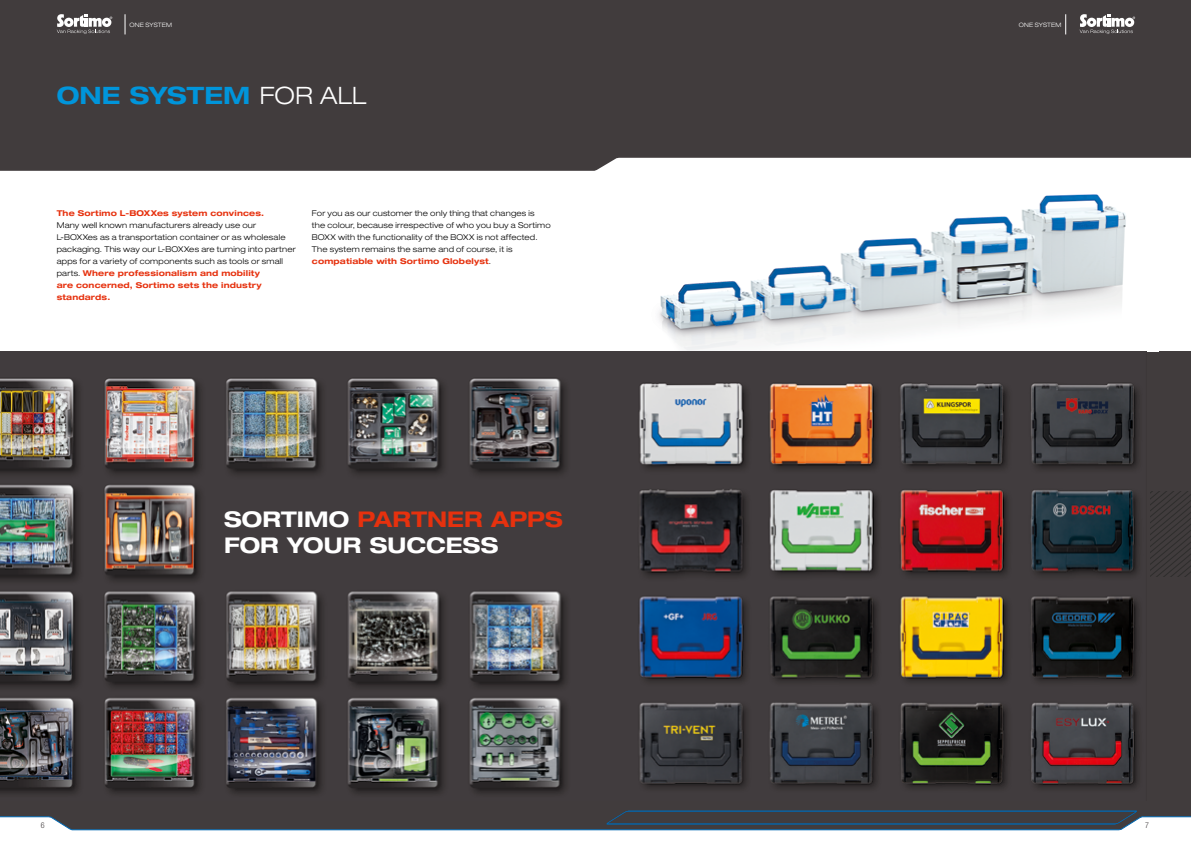
<style>
.page{position:relative;width:1191px;height:842px;background:#fff}
.page>*{position:absolute;margin:0;border:0;box-sizing:border-box;transform-origin:0 0}
.t1{font:700 expanded 24px "Helvetica Neue LT";letter-spacing:.005em;color:#0095db}
.t2{font:700 expanded 21.7px/26px "Helvetica Neue LT";letter-spacing:.005em;color:#fff}
.t3{font:300 expanded 8px/12px "Helvetica Neue LT";letter-spacing:.02em;color:#000}
.t4{font:700 expanded 8px "Helvetica Neue LT";letter-spacing:.02em;color:#e6310e}
.t5{font:300 condensed 8px "Helvetica Neue LT";color:#413c3d}
.t6{font:300 expanded 6px "Helvetica Neue LT";letter-spacing:.02em;color:#fff}
.s1{font-weight:300;color:#fff}
.s2{font-weight:700;color:#e6310e}
.s3{color:#e6310e}
</style>
<div class="page">
<div style="left:0;top:351px;width:1191px;height:491px;background:#413c3d"></div>
<div style="left:0;top:0;width:1191px;height:171px;background:#413c3d"></div>
<img style="left:659px;top:194px;width:467px;height:157px">
<img style="left:0;top:378px;width:1138px;height:415px">
<svg style="left:1150px;top:492px;width:41px;height:84px"></svg>
<svg style="left:1079px;top:14px;width:56px;height:20px"></svg>
<svg style="left:1065px;top:14px;width:1px;height:20px"></svg>
<svg style="left:57px;top:14px;width:55px;height:20px"></svg>
<svg style="left:125px;top:14px;width:1px;height:20px"></svg>
<svg style="left:0;top:810px;width:1191px;height:32px"></svg>
<p class="t6" style="left:129px;top:21px;width:44px">ONE SYSTEM</p>
<p class="t6" style="left:1018px;top:21px;width:44px">ONE SYSTEM</p>
<h1 class="t1" style="left:57px;top:80px;width:311px">ONE SYSTEM <span class="s1">FOR ALL</span></h1>
<p class="t4" style="left:57px;top:208px;width:209px">The Sortimo L-BOXXes system convinces.</p>
<p class="t3" style="left:57px;top:219px;width:240px">Many well known manufacturers already use our L-BOXXes as a transportation container or as wholesale packaging. This way our L-BOXXes are turning into partner apps for a variety of components such as tools or small parts. <span class="s2">Where professionalism and mobility<br>are concerned, Sortimo sets the industry standards.</span></p>
<p class="t3" style="left:312px;top:207px;width:240px">For you as our customer the only thing that changes is<br>the colour, because irrespective of who you buy a Sortimo BOXX with the functionality of the BOXX is not affected.<br>The system remains the same and of course, it is <span class="s2">compatiable with Sortimo Globelyst</span> .</p>
<h2 class="t2" style="left:224px;top:505px;width:340px">SORTIMO <span class="s3">PARTNER APPS<br></span>FOR YOUR SUCCESS</h2>
<p class="t5" style="left:41px;top:821px;width:5px">6</p>
<p class="t5" style="left:1145px;top:821px;width:5px">7</p>
</div>
